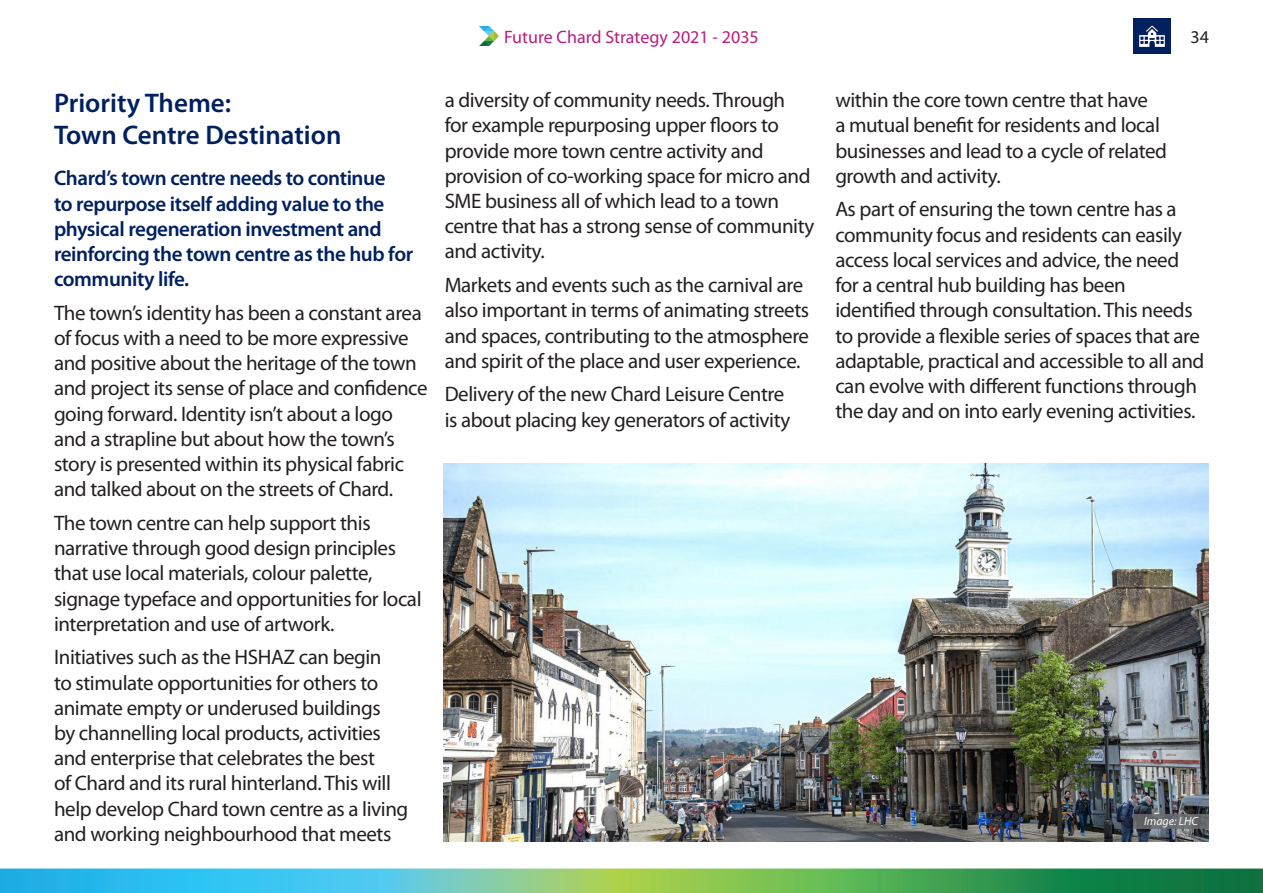
<style>
.page{position:relative;width:1263px;height:893px;background:#fff}
.page>*{position:absolute;margin:0;border:0;box-sizing:border-box;transform-origin:0 0}
.t1{font:600 27px/32.4px "Myriad Pro";color:#012060}
.t2{font:21px/25.2px "Myriad Pro";letter-spacing:-.02em;color:#231f20}
.t3{font:600 21px/25.2px "Myriad Pro";letter-spacing:-.02em;color:#012060}
.t4{font:18px "Myriad Pro";color:#b81e7f}
.t5{font:18px "Myriad Pro";color:#231f20}
.t6{font:italic 11.85px "Myriad Pro";color:#fff}
</style>
<div class="page">
<img style="left:480px;top:27px;width:19px;height:18px">
<svg style="left:0;top:868px;width:1263px;height:25px"></svg>
<div style="left:1133px;top:18px;width:38px;height:36px;background:#012060"></div>
<img style="left:443px;top:464px;width:766px;height:378px">
<img style="left:1139px;top:25px;width:26px;height:22px">
<div style="left:1133px;top:814px;width:76px;height:15px;background:#6c6d70"></div>
<p class="t4" style="left:504px;top:25px;width:256px">Future Chard Strategy 2021 - 2035</p>
<p class="t5" style="left:1190px;top:25px;width:20px">34</p>
<p class="t1" style="left:54px;top:86px;width:289px">Priority Theme:<br>Town Centre Destination</p>
<p class="t3" style="left:54px;top:165px;width:361px">Chard’s town centre needs to continue<br>to repurpose itself adding value to the physical regeneration investment and reinforcing the town centre as the hub for community life.</p>
<p class="t2" style="left:54px;top:300px;width:375px">The town’s identity has been a constant area of focus with a need to be more expressive and positive about the heritage of the town and project its sense of place and confidence going forward. Identity isn’t about a logo and a strapline but about how the town’s story is presented within its physical fabric and talked about on the streets of Chard.</p>
<p class="t2" style="left:54px;top:510px;width:369px">The town centre can help support this narrative through good design principles that use local materials, colour palette, signage typeface and opportunities for local interpretation and use of artwork.</p>
<p class="t2" style="left:54px;top:644px;width:356px">Initiatives such as the HSHAZ can begin<br>to stimulate opportunities for others to animate empty or underused buildings<br>by channelling local products, activities and enterprise that celebrates the best<br>of Chard and its rural hinterland. This will help develop Chard town centre as a living and working neighbourhood that meets</p>
<p class="t2" style="left:445px;top:87px;width:371px">a diversity of community needs. Through<br>for example repurposing upper floors to provide more town centre activity and provision of co-working space for micro and SME business all of which lead to a town centre that has a strong sense of community and activity.</p>
<p class="t2" style="left:445px;top:272px;width:366px">Markets and events such as the carnival are also important in terms of animating streets and spaces, contributing to the atmosphere and spirit of the place and user experience.</p>
<p class="t2" style="left:445px;top:381px;width:347px">Delivery of the new Chard Leisure Centre is about placing key generators of activity</p>
<p class="t2" style="left:835px;top:87px;width:333px">within the core town centre that have<br>a mutual benefit for residents and local businesses and lead to a cycle of related growth and activity.</p>
<p class="t2" style="left:835px;top:197px;width:371px">As part of ensuring the town centre has a community focus and residents can easily access local services and advice, the need for a central hub building has been identified through consultation. This needs to provide a flexible series of spaces that are adaptable, practical and accessible to all and can evolve with different functions through the day and on into early evening activities.</p>
<p class="t6" style="left:1144px;top:814px;width:56px">Image: LHC</p>
</div>
